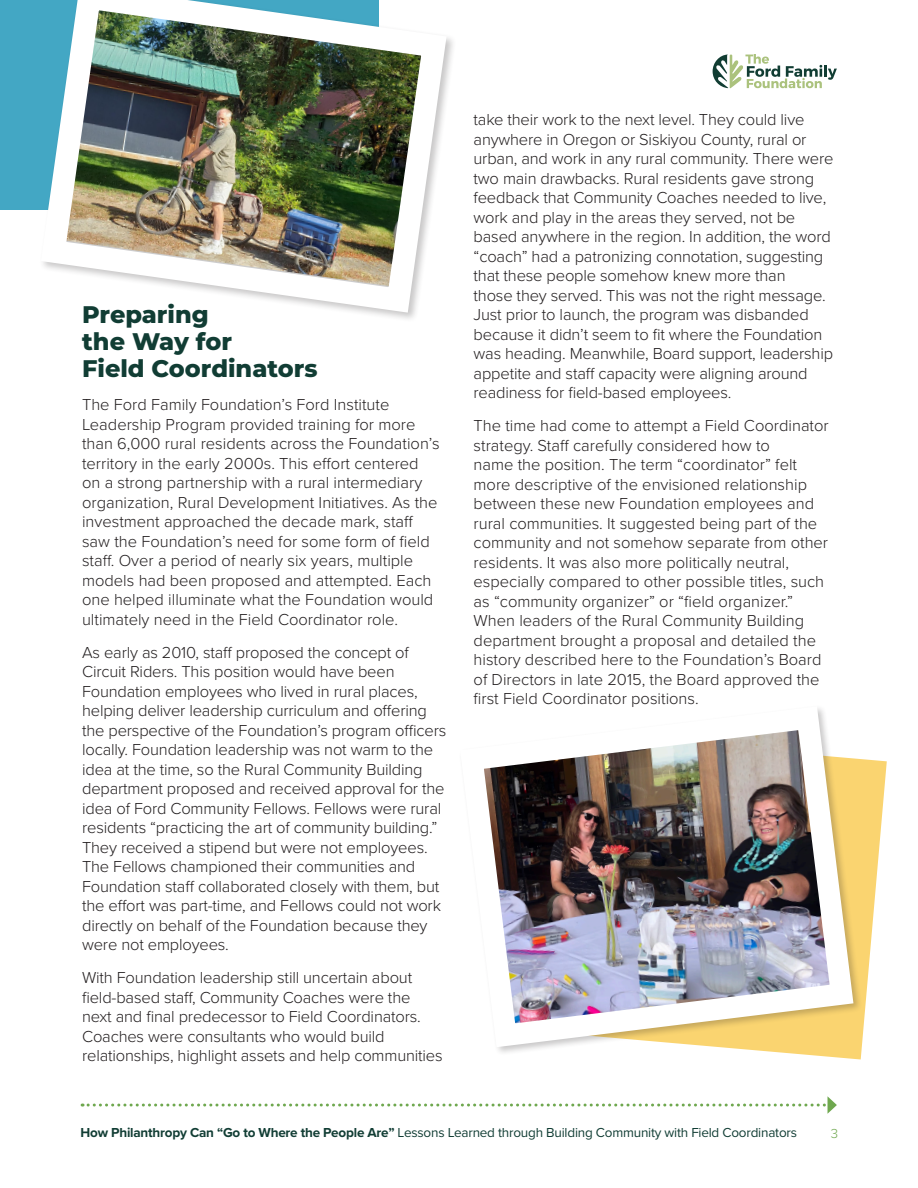
<style>
.page{position:relative;width:918px;height:1188px;background:#fff}
.page>*{position:absolute;margin:0;border:0;box-sizing:border-box;transform-origin:0 0}
.t1{font:800 24px/27px "Montserrat";color:#113d34}
.t2{font:300 16.5px/19.5px "Proxima Nova";letter-spacing:-.01em;color:#231f20}
.t3{font:13.5px "Proxima Nova";letter-spacing:-.015em;color:#113d34}
.t4{font:300 13.5px "Proxima Nova";color:#6fa84f}
.s1{font-weight:700}
</style>
<div class="page">
<svg style="left:82px;top:1096px;width:755px;height:18px"></svg>
<svg style="left:713px;top:54px;width:124px;height:34px"></svg>
<div style="left:0;top:0;width:379px;height:210px;background:#43a7c4"></div>
<svg style="left:865px;top:759px;width:22px;height:251px"></svg>
<img style="left:43px;top:0;width:410px;height:319px">
<img style="left:484px;top:708px;width:381px;height:351px">
<h2 class="t1" style="left:82px;top:300px;width:237px">Preparing<br>the Way for<br>Field Coordinators</h2>
<h3 class="t2" style="left:82px;top:394px;width:359px">The Ford Family Foundation’s Ford Institute Leadership Program provided training for more than 6,000 rural residents across the Foundation’s territory in the early 2000s. This effort centered on a strong partnership with a rural intermediary organization, Rural Development Initiatives. As the investment approached the decade mark, staff saw the Foundation’s need for some form of field staff. Over a period of nearly six years, multiple models had been proposed and attempted. Each one helped illuminate what the Foundation would ultimately need in the Field Coordinator role.</h3>
<h3 class="t2" style="left:82px;top:641px;width:366px">As early as 2010, staff proposed the concept of Circuit Riders. This position would have been Foundation employees who lived in rural places, helping deliver leadership curriculum and offering the perspective of the Foundation’s program officers locally. Foundation leadership was not warm to the idea at the time, so the Rural Community Building department proposed and received approval for the idea of Ford Community Fellows. Fellows were rural residents “practicing the art of community building.” They received a stipend but were not employees.<br>The Fellows championed their communities and Foundation staff collaborated closely with them, but the effort was part-time, and Fellows could not work directly on behalf of the Foundation because they were not employees.</h3>
<h3 class="t2" style="left:82px;top:967px;width:362px">With Foundation leadership still uncertain about field-based staff, Community Coaches were the next and final predecessor to Field Coordinators.<br>Coaches were consultants who would build relationships, highlight assets and help communities</h3>
<h3 class="t2" style="left:474px;top:109px;width:361px">take their work to the next level. They could live anywhere in Oregon or Siskiyou County, rural or urban, and work in any rural community. There were two main drawbacks. Rural residents gave strong feedback that Community Coaches needed to live, work and play in the areas they served, not be based anywhere in the region. In addition, the word “coach” had a patronizing connotation, suggesting that these people somehow knew more than<br>those they served. This was not the right message.<br>Just prior to launch, the program was disbanded because it didn’t seem to fit where the Foundation was heading. Meanwhile, Board support, leadership appetite and staff capacity were aligning around readiness for field-based employees.</h3>
<h3 class="t2" style="left:474px;top:415px;width:357px">The time had come to attempt a Field Coordinator strategy. Staff carefully considered how to<br>name the position. The term “coordinator” felt more descriptive of the envisioned relationship between these new Foundation employees and rural communities. It suggested being part of the community and not somehow separate from other residents. It was also more politically neutral, especially compared to other possible titles, such as “community organizer” or “field organizer.” When leaders of the Rural Community Building department brought a proposal and detailed the history described here to the Foundation’s Board of Directors in late 2015, the Board approved the first Field Coordinator positions.</h3>
<p class="t3" style="left:81px;top:1123px;width:718px"><span class="s1">How Philanthropy Can “Go to Where the People Are”</span> Lessons Learned through Building Community with Field Coordinators</p>
<p class="t4" style="left:831px;top:1123px;width:9px">3</p>
</div>
